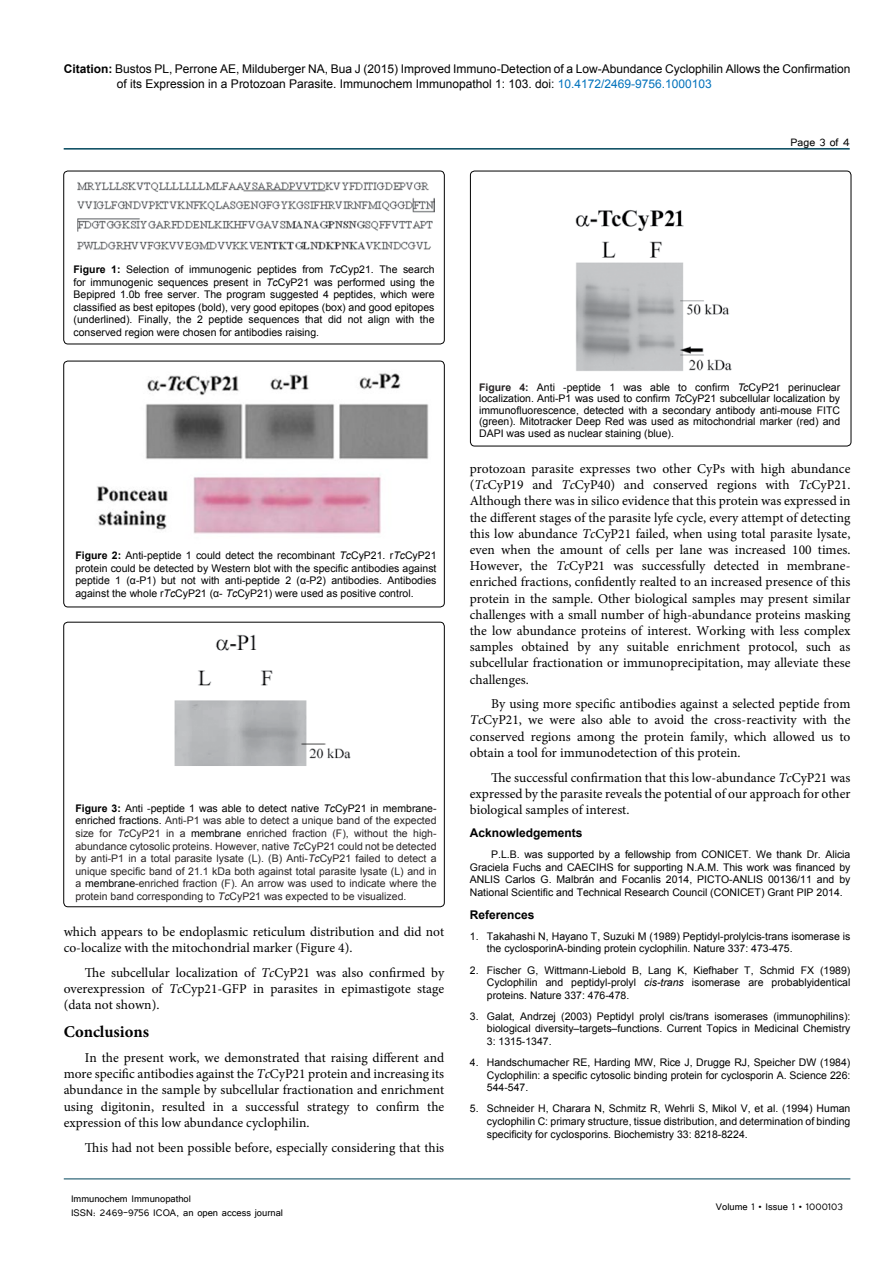
<style>
.page{position:relative;width:893px;height:1263px;background:#fff}
.page>*{position:absolute;margin:0;border:0;box-sizing:border-box;transform-origin:0 0}
.p1{font:700 16.5px "Minion Pro";color:#000}
.t1{font:13.5px/16.2px "Minion Pro";color:#000;text-align:justify}
.t2{font:13.5px "Tunga";color:#000}
.t3{font:12px/15px "Arial";color:#000}
.t4{font:12px/14.4px "Tunga";color:#000}
.t5{font:700 12px "Arial";color:#000}
.t6{font:10.5px/12.6px "Arial";color:#000;text-align:justify}
.t7{font:10.5px/12.6px "Arial";color:#292526;text-align:justify}
.s1{font-weight:700}
.s2{color:#0072bc}
.s3{font-style:italic}
.s4{font-weight:700;color:#000}
.s5{color:#000}
.s6{font-style:italic;color:#000}
.s7{font-weight:700;color:#292526}
</style>
<div class="page">
<hr style="left:64px;top:148px;width:786px;height:2px;background:#00455b">
<hr style="left:64px;top:1179px;width:786px;height:1px;background:#00455b">
<img style="left:77px;top:182px;width:358px;height:68px">
<div style="left:64px;top:171px;width:380px;height:173px;border:1px solid #000;border-radius:4px"></div>
<div style="left:64px;top:361px;width:380px;height:246px;border:1px solid #000;border-radius:4px"></div>
<img style="left:97px;top:373px;width:332px;height:161px">
<div style="left:64px;top:622px;width:380px;height:285px;border:1px solid #000;border-radius:4px"></div>
<img style="left:174px;top:634px;width:177px;height:132px">
<div style="left:470px;top:171px;width:381px;height:275px;border:1px solid #000;border-radius:4px"></div>
<img style="left:575px;top:210px;width:157px;height:161px">
<p class="t3" style="left:117px;top:61px;width:735px;text-indent:-53px"><span class="s1">Citation:</span> Bustos PL, Perrone AE, Milduberger NA, Bua J (2015) Improved Immuno-Detection of a Low-Abundance Cyclophilin Allows the Confirmation of its Expression in a Protozoan Parasite. Immunochem Immunopathol 1: 103. doi: <span class="s2">10.4172/2469-9756.1000103</span></p>
<p class="t2" style="left:791px;top:133px;width:61px">Page 3 of 4</p>
<p class="t6" style="left:74px;top:263px;width:363px"><span class="s1">Figure 1:</span> Selection of immunogenic peptides from <span class="s3">Tc</span>Cyp21. The search for immunogenic sequences present in <span class="s3">Tc</span>CyP21 was performed using the Bepipred 1.0b free server. The program suggested 4 peptides, which were classified as best epitopes (bold), very good epitopes (box) and good epitopes (underlined). Finally, the 2 peptide sequences that did not align with the conserved region were chosen for antibodies raising.</p>
<p class="t6" style="left:75px;top:549px;width:363px"><span class="s1">Figure 2:</span> Anti-peptide 1 could detect the recombinant <span class="s3">Tc</span>CyP21. r<span class="s3">Tc</span>CyP21 protein could be detected by Western blot with the specific antibodies against peptide 1 (α-P1) but not with anti-peptide 2 (α-P2) antibodies. Antibodies against the whole r<span class="s3">Tc</span>CyP21 (α- <span class="s3">Tc</span>CyP21) were used as positive control.</p>
<p class="t7" style="left:75px;top:802px;width:363px"><span class="s4">Figure 3:</span> <span class="s5">Anti -peptide 1 was able to detect native</span> <span class="s6">Tc</span><span class="s5">CyP21 in membrane&shy;enriched fractions.</span> Anti-P1 was able to detect a unique band of the expected size for <span class="s3">Tc</span>CyP21 in a <span class="s5">membrane</span> enriched fraction (F), without the high&shy;abundance cytosolic proteins. However, native <span class="s3">Tc</span>CyP21 could not be detected by anti-P1 in a total parasite lysate (L). (B) Anti-<span class="s3">Tc</span>CyP21 failed to detect a unique specific band of 21.1 kDa both against total parasite lysate (L) and in a <span class="s5">membrane</span>-enriched fraction (F). An arrow was used to indicate where the protein band corresponding to <span class="s3">Tc</span>CyP21 was expected to be visualized.</p>
<p class="t1" style="left:64px;top:923px;width:382px">which appears to be endoplasmic reticulum distribution and did not co-localize with the mitochondrial marker (Figure 4).</p>
<p class="t1" style="left:64px;top:964px;width:382px;text-indent:21px">The subcellular localization of <span class="s3">Tc</span>CyP21 was also confirmed by overexpression of <span class="s3">Tc</span>Cyp21-GFP in parasites in epimastigote stage (data not shown).</p>
<p class="p1" style="left:64px;top:1020px;width:87px">Conclusions</p>
<p class="t1" style="left:64px;top:1050px;width:382px;text-indent:21px">In the present work, we demonstrated that raising different and more specific antibodies against the <span class="s3">Tc</span>CyP21 protein and increasing its abundance in the sample by subcellular fractionation and enrichment using digitonin, resulted in a successful strategy to confirm the expression of this low abundance cyclophilin.</p>
<p class="t1" style="left:85px;top:1139px;width:361px">This had not been possible before, especially considering that this</p>
<p class="t4" style="left:71px;top:1190px;width:214px">Immunochem Immunopathol<br>ISSN: 2469-9756 ICOA, an open access journal</p>
<p class="t6" style="left:479px;top:381px;width:363px;line-height:11.6px"><span class="s7">Figure 4:</span> Anti -peptide 1 was able to confirm <span class="s3">Tc</span>CyP21 perinuclear localization. Anti-P1 was used to confirm <span class="s3">Tc</span>CyP21 subcellular localization by immunofluorescence, detected with a secondary antibody anti-mouse FITC (green). Mitotracker Deep Red was used as mitochondrial marker (red) and DAPI was used as nuclear staining (blue).</p>
<p class="t1" style="left:470px;top:461px;width:382px">protozoan parasite expresses two other CyPs with high abundance (<span class="s3">Tc</span>CyP19 and <span class="s3">Tc</span>CyP40) and conserved regions with <span class="s3">Tc</span>CyP21.<br>Although there was in silico evidence that this protein was expressed in the different stages of the parasite lyfe cycle, every attempt of detecting this low abundance <span class="s3">Tc</span>CyP21 failed, when using total parasite lysate, even when the amount of cells per lane was increased 100 times.<br>However, the <span class="s3">Tc</span>CyP21 was successfully detected in membrane&shy;enriched fractions, confidently realted to an increased presence of this protein in the sample. Other biological samples may present similar challenges with a small number of high-abundance proteins masking the low abundance proteins of interest. Working with less complex samples obtained by any suitable enrichment protocol, such as subcellular fractionation or immunoprecipitation, may alleviate these challenges.</p>
<p class="t1" style="left:470px;top:696px;width:382px;text-indent:21px">By using more specific antibodies against a selected peptide from <span class="s3">Tc</span>CyP21, we were also able to avoid the cross-reactivity with the conserved regions among the protein family, which allowed us to obtain a tool for immunodetection of this protein.</p>
<p class="t1" style="left:470px;top:769px;width:382px;text-indent:21px">The successful confirmation that this low-abundance <span class="s3">Tc</span>CyP21 was expressed by the parasite reveals the potential of our approach for other biological samples of interest.</p>
<p class="t5" style="left:470px;top:825px;width:114px">Acknowledgements</p>
<p class="t6" style="left:470px;top:848px;width:382px;text-indent:21px">P.L.B. was supported by a fellowship from CONICET. We thank Dr. Alicia Graciela Fuchs and CAECIHS for supporting N.A.M. This work was financed by ANLIS Carlos G. Malbrán and Focanlis 2014, PICTO-ANLIS 00136/11 and by National Scientific and Technical Research Council (CONICET) Grant PIP 2014.</p>
<p class="t5" style="left:470px;top:906px;width:66px">References</p>
<p class="t6" style="left:487px;top:930px;width:365px;text-indent:-17px">1. Takahashi N, Hayano T, Suzuki M (1989) Peptidyl-prolylcis-trans isomerase is the cyclosporinA-binding protein cyclophilin. Nature 337: 473-475.</p>
<p class="t6" style="left:487px;top:964px;width:365px;text-indent:-17px">2. Fischer G, Wittmann-Liebold B, Lang K, Kiefhaber T, Schmid FX (1989)<br>Cyclophilin and peptidyl-prolyl <span class="s3">cis-trans</span> isomerase are probablyidentical proteins. Nature 337: 476-478.</p>
<p class="t6" style="left:487px;top:1010px;width:365px;text-indent:-17px">3. Galat, Andrzej (2003) Peptidyl prolyl cis/trans isomerases (immunophilins): biological diversity–targets–functions. Current Topics in Medicinal Chemistry 3: 1315-1347.</p>
<p class="t6" style="left:487px;top:1056px;width:365px;text-indent:-17px">4. Handschumacher RE, Harding MW, Rice J, Drugge RJ, Speicher DW (1984)<br>Cyclophilin: a specific cytosolic binding protein for cyclosporin A. Science 226:<br>544-547.</p>
<p class="t6" style="left:487px;top:1102px;width:365px;text-indent:-17px">5. Schneider H, Charara N, Schmitz R, Wehrli S, Mikol V, et al. (1994) Human cyclophilin C: primary structure, tissue distribution, and determination of binding specificity for cyclosporins. Biochemistry 33: 8218-8224.</p>
<p class="t4" style="left:716px;top:1199px;width:128px">Volume 1 • Issue 1 • 1000103</p>
</div>
